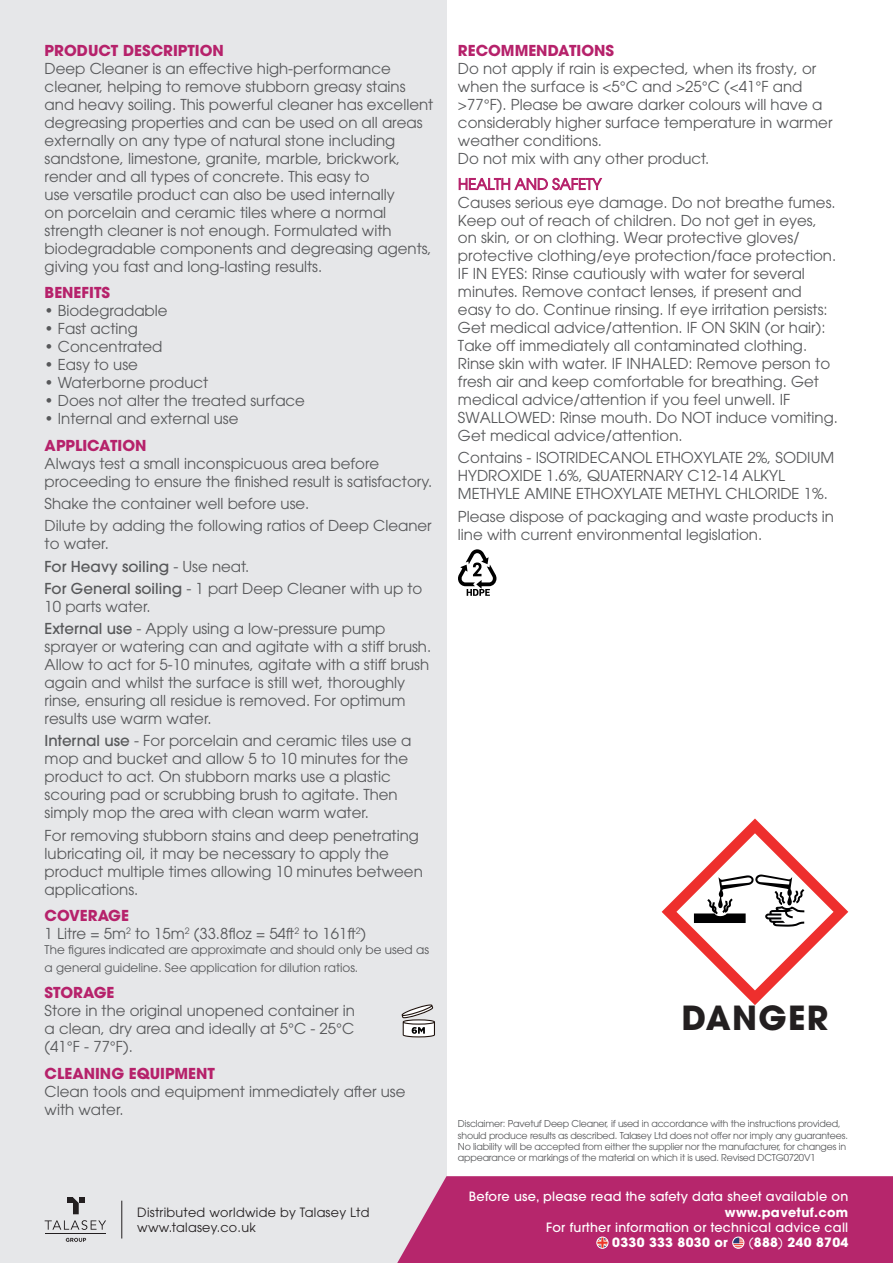
<style>
.page{position:relative;width:893px;height:1263px;background:#fff}
.page>*{position:absolute;margin:0;border:0;box-sizing:border-box;transform-origin:0 0}
.t1{font:700 33px "ITC Avant Garde Pro";letter-spacing:.04em;color:#231f20}
.t2{font:15px/18px "ITC Avant Garde Pro";color:#57585a}
.t3{font:500 15px "ITC Avant Garde Pro";color:#57585a}
.t4{font:700 15px "ITC Avant Garde Pro";color:#b6226b}
.t5{font:500 12.75px/15.3px "ITC Avant Garde Pro";letter-spacing:.02em;color:#fff;text-align:right}
.t6{font:12.75px/15.3px "ITC Avant Garde Pro";letter-spacing:.02em;color:#231f20}
.t7{font:700 12.75px "ITC Avant Garde Pro";letter-spacing:.02em;color:#fff}
.t8{font:12px/18px "ITC Avant Garde Pro";color:#57585a}
.t9{font:9.45px/11.4px "ITC Avant Garde Pro";letter-spacing:-.02em;color:#57585a}
.s1{font-weight:700;color:#b6226b}
.s2{font-weight:400}
.s3{font-weight:500}
.s4{color:#b6226b}
.s5{font-weight:700}
</style>
<div class="page">
<div style="left:0;top:0;width:446px;height:1263px;background:#e6e7e9"></div>
<svg style="left:45px;top:1220px;width:61px;height:10px"></svg>
<svg style="left:67px;top:1197px;width:17px;height:17px"></svg>
<svg style="left:66px;top:1238px;width:20px;height:4px"></svg>
<hr style="left:45px;top:1233px;width:61px;height:1px;background:#231f20">
<hr style="left:121px;top:1201px;width:1px;height:37px;background:#231f20">
<div style="left:397px;top:1176px;width:496px;height:87px;background:#b6266c"></div>
<div style="left:732px;top:1237px;width:12px;height:11px;border:1px solid #fff;border-radius:50%"></div>
<svg style="left:662px;top:818px;width:186px;height:187px"></svg>
<svg style="left:401px;top:1004px;width:34px;height:33px"></svg>
<svg style="left:458px;top:549px;width:38px;height:47px"></svg>
<p class="t2" style="left:45px;top:41px;width:390px"><span class="s1">PRODUCT DESCRIPTION<br></span>Deep Cleaner is an effective high-performance cleaner, helping to remove stubborn greasy stains and heavy soiling. This powerful cleaner has excellent degreasing properties and can be used on all areas externally on any type of natural stone including sandstone, limestone, granite, marble, brickwork, render and all types of concrete. This easy to<br>use versatile product can also be used internally<br>on porcelain and ceramic tiles where a normal strength cleaner is not enough. Formulated with biodegradable components and degreasing agents, giving you fast and long-lasting results.</p>
<p class="t4" style="left:45px;top:283px;width:67px">BENEFITS</p>
<p class="t2" style="left:45px;top:302px;width:124px">• Biodegradable</p>
<p class="t2" style="left:45px;top:320px;width:95px">• Fast acting</p>
<p class="t2" style="left:45px;top:338px;width:119px">• Concentrated</p>
<p class="t2" style="left:45px;top:356px;width:95px">• Easy to use</p>
<p class="t2" style="left:45px;top:374px;width:165px">• Waterborne product</p>
<p class="t2" style="left:45px;top:392px;width:262px">• Does not alter the treated surface</p>
<p class="t2" style="left:45px;top:410px;width:195px">• Internal and external use</p>
<p class="t2" style="left:45px;top:436px;width:389px"><span class="s1">APPLICATION<br></span>Always test a small inconspicuous area before proceeding to ensure the finished result is satisfactory.</p>
<p class="t2" style="left:45px;top:494px;width:266px">Shake the container well before use.</p>
<p class="t2" style="left:45px;top:517px;width:389px">Dilute by adding the following ratios of Deep Cleaner to water.</p>
<p class="t3" style="left:45px;top:556px;width:206px">For Heavy soiling <span class="s2">- Use neat.</span></p>
<p class="t2" style="left:45px;top:579px;width:379px"><span class="s3">For General soiling</span> - 1 part Deep Cleaner with up to<br>10 parts water.</p>
<p class="t2" style="left:45px;top:619px;width:388px"><span class="s3">External use</span> - Apply using a low-pressure pump sprayer or watering can and agitate with a stiff brush.<br>Allow to act for 5-10 minutes, agitate with a stiff brush again and whilst the surface is still wet, thoroughly rinse, ensuring all residue is removed. For optimum results use warm water.</p>
<p class="t2" style="left:45px;top:732px;width:368px"><span class="s3">Internal use</span> - For porcelain and ceramic tiles use a mop and bucket and allow 5 to 10 minutes for the product to act. On stubborn marks use a plastic scouring pad or scrubbing brush to agitate. Then simply mop the area with clean warm water.</p>
<p class="t2" style="left:45px;top:826px;width:380px">For removing stubborn stains and deep penetrating lubricating oil, it may be necessary to apply the product multiple times allowing 10 minutes between applications.</p>
<p class="t2" style="left:45px;top:906px;width:323px"><span class="s1">COVERAGE<br></span>1 Litre = 5m<sup>2</sup> to 15m<sup>2</sup> (33.8floz = 54ft<sup>2</sup> to 161ft<sup>2</sup>)</p>
<p class="t8" style="left:45px;top:940px;width:386px">The figures indicated are approximate and should only be used as a general guideline. See application for dilution ratios.</p>
<p class="t2" style="left:45px;top:983px;width:312px"><span class="s1">STORAGE<br></span>Store in the original unopened container in a clean, dry area and ideally at 5°C - 25°C (41°F - 77°F).</p>
<p class="t2" style="left:45px;top:1064px;width:362px"><span class="s1">CLEANING EQUIPMENT<br></span>Clean tools and equipment immediately after use with water.</p>
<p class="t6" style="left:137px;top:1204px;width:234px">Distributed worldwide by Talasey Ltd www.talasey.co.uk</p>
<p class="t2" style="left:458px;top:41px;width:376px"><span class="s1">RECOMMENDATIONS<br></span>Do not apply if rain is expected, when its frosty, or when the surface is &lt;5°C and &gt;25°C (&lt;41°F and &gt;77°F). Please be aware darker colours will have a considerably higher surface temperature in warmer weather conditions.<br>Do not mix with any other product.</p>
<p class="t2" style="left:458px;top:175px;width:381px"><span class="s4">HEALTH AND SAFETY<br></span>Causes serious eye damage. Do not breathe fumes.<br>Keep out of reach of children. Do not get in eyes, on skin, or on clothing. Wear protective gloves/ protective clothing/eye protection/face protection.<br>IF IN EYES: Rinse cautiously with water for several minutes. Remove contact lenses, if present and easy to do. Continue rinsing. If eye irritation persists:<br>Get medical advice/attention. IF ON SKIN (or hair):<br>Take off immediately all contaminated clothing.<br>Rinse skin with water. IF INHALED: Remove person to fresh air and keep comfortable for breathing. Get medical advice/attention if you feel unwell. IF SWALLOWED: Rinse mouth. Do NOT induce vomiting.<br>Get medical advice/attention.</p>
<p class="t2" style="left:458px;top:449px;width:378px">Contains - ISOTRIDECANOL ETHOXYLATE 2%, SODIUM<br>HYDROXIDE 1.6%, QUATERNARY C12-14 ALKYL<br>METHYLE AMINE ETHOXYLATE METHYL CHLORIDE 1%.</p>
<p class="t2" style="left:458px;top:507px;width:377px">Please dispose of packaging and waste products in line with current environmental legislation.</p>
<p class="t1" style="left:682px;top:995px;width:148px">DANGER</p>
<p class="t9" style="left:458px;top:1118px;width:391px">Disclaimer: Pavetuf Deep Cleaner, if used in accordance with the instructions provided, should produce results as described. Talasey Ltd does not offer nor imply any guarantees.<br>No liability will be accepted from either the supplier nor the manufacturer, for changes in appearance or markings of the material on which it is used. Revised DCTG0720V1</p>
<p class="t5" style="left:469px;top:1189px;width:381px">Before use, please read the safety data sheet available on <span class="s5">www.pavetuf.com</span></p>
<p class="t5" style="left:612px;top:1219px;width:238px;text-align:left;text-indent:-66px">For further information or technical advice call<br><span class="s5">0330 333 8030 or</span></p>
<p class="t7" style="left:749px;top:1234px;width:101px"><span class="s2">(</span>888<span class="s2">)</span> 240 8704</p>
</div>
